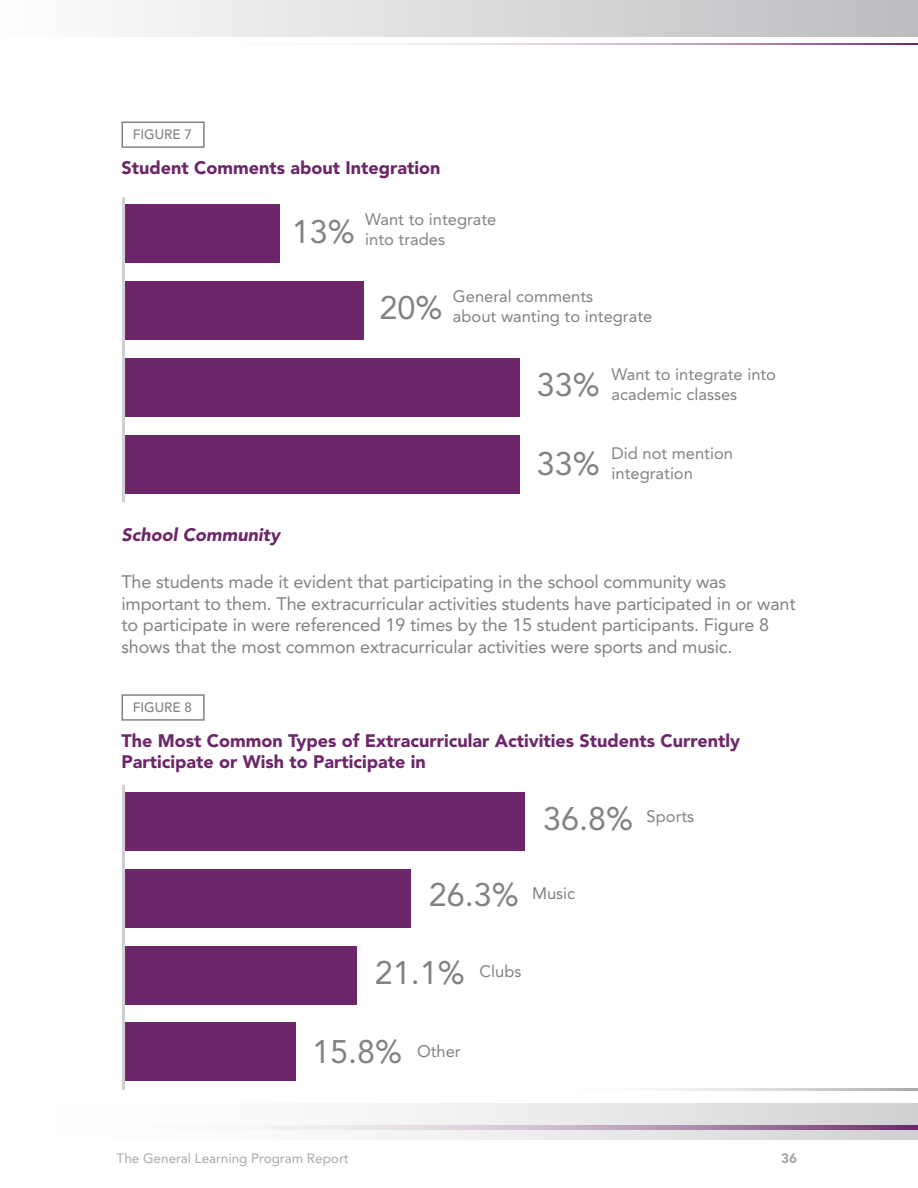
<style>
.page{position:relative;width:918px;height:1188px;background:#fff}
.page>*{position:absolute;margin:0;border:0;box-sizing:border-box;transform-origin:0 0}
.t1{font:32.4px "Avenir LT Std";color:#808285}
.t2{font:18px/21.6px "Avenir LT Std";letter-spacing:-.01em;color:#808285}
.t3{font:900 18px/21px "Avenir LT Std";color:#6c2669}
.t4{font:italic 900 18px "Avenir LT Std";color:#6c2669}
.t5{font:16.5px/19.8px "Avenir LT Std";color:#808285}
.t6{font:13.5px "Avenir LT Std";color:#a8a9ad}
.t7{font:500 13.5px "Avenir LT Std";color:#808285}
.t8{font:900 13.5px "Avenir LT Std";color:#a8a9ad}
</style>
<div class="page">
<hr style="left:77px;top:43px;width:841px;height:1px;background:#6c2669">
<hr style="left:549px;top:1089px;width:369px;height:2px;background:#a8a9ad">
<div style="left:0;top:0;width:918px;height:37px;background:linear-gradient(to right,#fefefe,#bcbdc0)"></div>
<div style="left:0;top:1103px;width:918px;height:37px;background:linear-gradient(to right,#fff,#d6d6d8)"></div>
<svg style="left:0;top:1125px;width:918px;height:5px"></svg>
<div style="left:124px;top:792px;width:401px;height:58px;background:#6c2669"></div>
<div style="left:124px;top:946px;width:232px;height:58px;background:#6c2669"></div>
<div style="left:124px;top:1023px;width:172px;height:58px;background:#6c2669"></div>
<div style="left:124px;top:869px;width:286px;height:58px;background:#6c2669"></div>
<hr style="left:122px;top:785px;width:3px;height:305px;background:#cfd0d2">
<div style="left:122px;top:694px;width:83px;height:27px;border:2px solid #808285"></div>
<div style="left:124px;top:204px;width:156px;height:58px;background:#6c2669"></div>
<div style="left:124px;top:358px;width:396px;height:58px;background:#6c2669"></div>
<div style="left:124px;top:435px;width:396px;height:58px;background:#6c2669"></div>
<div style="left:124px;top:281px;width:239px;height:58px;background:#6c2669"></div>
<hr style="left:122px;top:197px;width:3px;height:305px;background:#cfd0d2">
<div style="left:122px;top:122px;width:83px;height:26px;border:2px solid #808285"></div>
<p class="t7" style="left:133px;top:127px;width:61px">FIGURE 7</p>
<p class="t3" style="left:121px;top:157px;width:320px">Student Comments about Integration</p>
<h1 class="t1" style="left:292px;top:213px;width:65px">13%</h1>
<p class="t5" style="left:365px;top:210px;width:133px">Want to integrate into trades</p>
<h1 class="t1" style="left:380px;top:289px;width:65px">20%</h1>
<p class="t5" style="left:453px;top:287px;width:201px">General comments<br>about wanting to integrate</p>
<h1 class="t1" style="left:537px;top:366px;width:65px">33%</h1>
<p class="t5" style="left:612px;top:365px;width:166px">Want to integrate into academic classes</p>
<h1 class="t1" style="left:537px;top:445px;width:65px">33%</h1>
<p class="t5" style="left:612px;top:443px;width:123px">Did not mention integration</p>
<p class="t4" style="left:122px;top:523px;width:160px">School Community</p>
<p class="t2" style="left:122px;top:571px;width:676px">The students made it evident that participating in the school community was important to them. The extracurricular activities students have participated in or want to participate in were referenced 19 times by the 15 student participants. Figure 8 shows that the most common extracurricular activities were sports and music.</p>
<p class="t7" style="left:133px;top:700px;width:61px">FIGURE 8</p>
<p class="t3" style="left:121px;top:730px;width:620px">The Most Common Types of Extracurricular Activities Students Currently<br>Participate or Wish to Participate in</p>
<h1 class="t1" style="left:543px;top:800px;width:92px">36.8%</h1>
<p class="t5" style="left:647px;top:807px;width:49px">Sports</p>
<h1 class="t1" style="left:429px;top:876px;width:92px">26.3%</h1>
<p class="t5" style="left:532px;top:884px;width:45px">Music</p>
<h1 class="t1" style="left:375px;top:954px;width:92px">21.1%</h1>
<p class="t5" style="left:480px;top:962px;width:43px">Clubs</p>
<h1 class="t1" style="left:312px;top:1033px;width:92px">15.8%</h1>
<p class="t5" style="left:417px;top:1042px;width:45px">Other</p>
<p class="t6" style="left:117px;top:1151px;width:233px">The General Learning Program Report</p>
<p class="t8" style="left:781px;top:1151px;width:17px">36</p>
</div>
